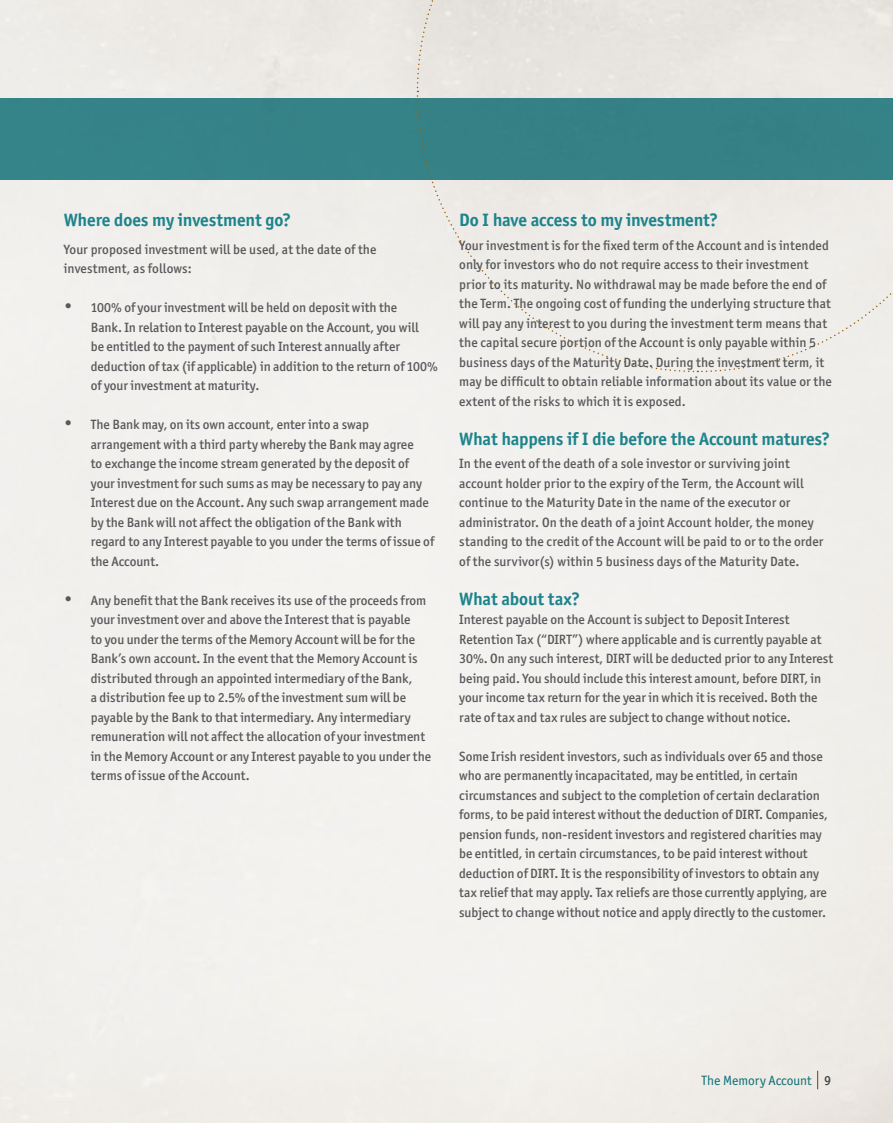
<style>
.page{position:relative;width:893px;height:1123px;background:#f2f0ed}
.page>*{position:absolute;margin:0;border:0;box-sizing:border-box;transform-origin:0 0}
.t1{font:700 18px "Officina Sans ITC Std";letter-spacing:-.005em;color:#1d848c}
.t2{font:500 13.5px/19.5px "Officina Sans ITC Std";color:#58595b}
.t3{font:13.5px "Officina Sans ITC Std";color:#1d848c}
.s1{font-weight:400;font-size:18px}
.s2{font-weight:500;color:#58595b}
</style>
<div class="page">
<svg style="left:700px;top:92px;width:193px;height:281px;background:#b8cdcb"></svg>
<svg style="left:416px;top:94px;width:281px;height:279px;background:#b7cccb"></svg>
<div style="left:416px;top:0;width:477px;height:92px;background:#e8e5e0"></div>
<h1 class="t1" style="left:64px;top:208px;width:229px">Where does my investment go?</h1>
<p class="t2" style="left:64px;top:239px;width:314px">Your proposed investment will be used, at the date of the investment, as follows:</p>
<p class="t2" style="left:91px;top:298px;width:349px;text-indent:-27px"><span class="s1">•</span> 100% of your investment will be held on deposit with the<br>Bank. In relation to Interest payable on the Account, you will<br>be entitled to the payment of such Interest annually after deduction of tax (if applicable) in addition to the return of 100% of your investment at maturity.</p>
<p class="t2" style="left:91px;top:415px;width:345px;text-indent:-27px"><span class="s1">•</span> The Bank may, on its own account, enter into a swap arrangement with a third party whereby the Bank may agree<br>to exchange the income stream generated by the deposit of your investment for such sums as may be necessary to pay any Interest due on the Account. Any such swap arrangement made by the Bank will not affect the obligation of the Bank with regard to any Interest payable to you under the terms of issue of the Account.</p>
<p class="t2" style="left:91px;top:590px;width:342px;text-indent:-27px"><span class="s1">•</span> Any benefit that the Bank receives its use of the proceeds from your investment over and above the Interest that is payable<br>to you under the terms of the Memory Account will be for the Bank’s own account. In the event that the Memory Account is distributed through an appointed intermediary of the Bank,<br>a distribution fee up to 2.5% of the investment sum will be payable by the Bank to that intermediary. Any intermediary remuneration will not affect the allocation of your investment in the Memory Account or any Interest payable to you under the terms of issue of the Account.</p>
<h1 class="t1" style="left:459px;top:208px;width:260px">Do I have access to my investment?</h1>
<p class="t2" style="left:459px;top:235px;width:374px">Your investment is for the fixed term of the Account and is intended only for investors who do not require access to their investment prior to its maturity. No withdrawal may be made before the end of the Term. The ongoing cost of funding the underlying structure that will pay any interest to you during the investment term means that the capital secure portion of the Account is only payable within 5 business days of the Maturity Date. During the investment term, it may be difficult to obtain reliable information about its value or the extent of the risks to which it is exposed.</p>
<h1 class="t1" style="left:459px;top:427px;width:372px">What happens if I die before the Account matures?</h1>
<p class="t2" style="left:459px;top:454px;width:366px">In the event of the death of a sole investor or surviving joint account holder prior to the expiry of the Term, the Account will continue to the Maturity Date in the name of the executor or administrator. On the death of a joint Account holder, the money standing to the credit of the Account will be paid to or to the order of the survivor(s) within 5 business days of the Maturity Date.</p>
<h1 class="t1" style="left:459px;top:587px;width:122px">What about tax?</h1>
<p class="t2" style="left:459px;top:610px;width:376px">Interest payable on the Account is subject to Deposit Interest Retention Tax (“DIRT”) where applicable and is currently payable at 30%. On any such interest, DIRT will be deducted prior to any Interest being paid. You should include this interest amount, before DIRT, in your income tax return for the year in which it is received. Both the rate of tax and tax rules are subject to change without notice.</p>
<p class="t2" style="left:459px;top:746px;width:370px">Some Irish resident investors, such as individuals over 65 and those who are permanently incapacitated, may be entitled, in certain circumstances and subject to the completion of certain declaration forms, to be paid interest without the deduction of DIRT. Companies, pension funds, non-resident investors and registered charities may be entitled, in certain circumstances, to be paid interest without deduction of DIRT. It is the responsibility of investors to obtain any tax relief that may apply. Tax reliefs are those currently applying, are subject to change without notice and apply directly to the customer.</p>
<p class="t3" style="left:702px;top:1072px;width:131px">The Memory Account <span class="s2">9</span></p>
</div>
